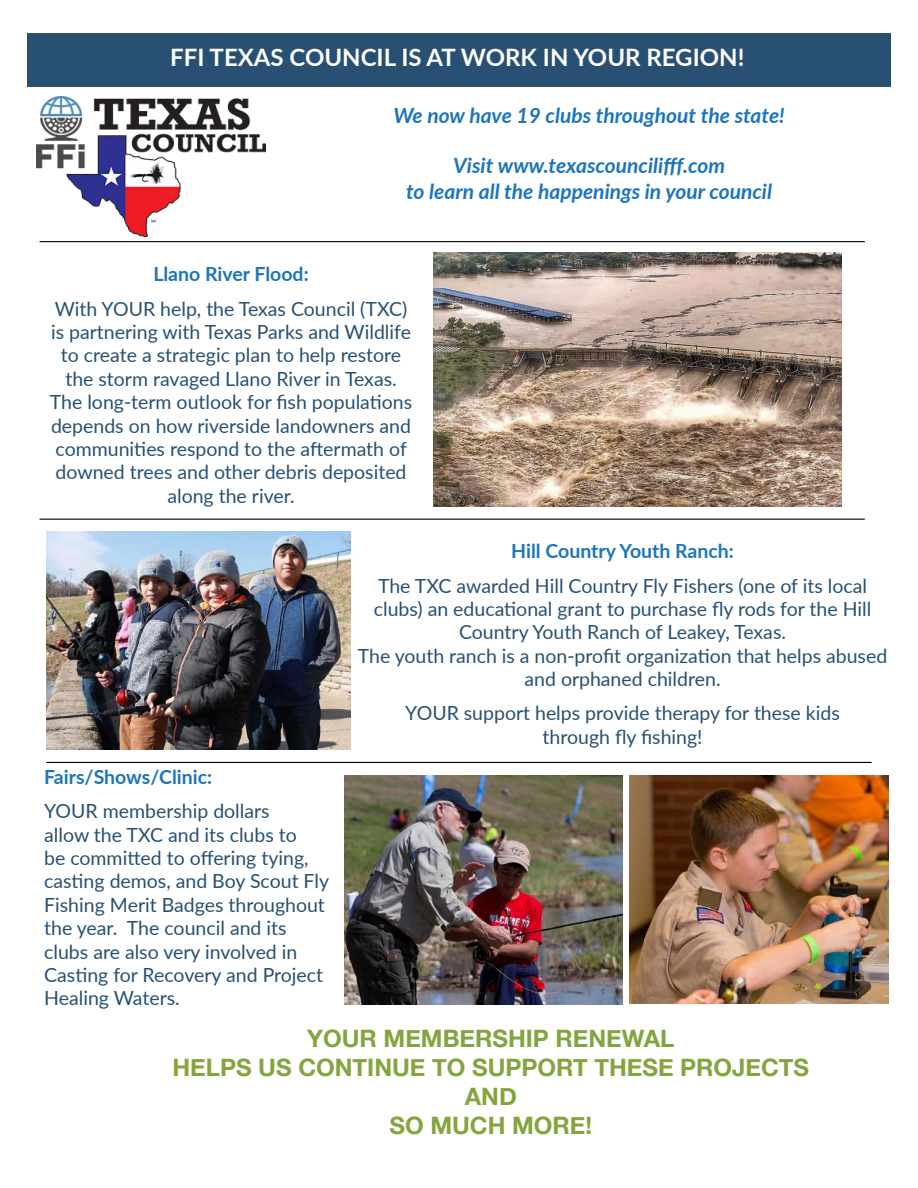
<style>
.page{position:relative;width:918px;height:1188px;background:#fff}
.page>*{position:absolute;margin:0;border:0;box-sizing:border-box;transform-origin:0 0}
.t1{font:700 24px/28.8px "Helvetica Neue";color:#84a53e;text-align:center}
.t2{font:700 24px "Lato";color:#fff}
.t3{font:italic 700 21px/25.2px "Lato";color:#1c75bc;text-align:center}
.t4{font:19.5px/23.4px "Lato";color:#275072;text-align:center}
.t5{font:700 19.5px "Lato";color:#1c75bc}
</style>
<div class="page">
<div style="left:27px;top:33px;width:864px;height:53px;background:#275072"></div>
<img style="left:46px;top:532px;width:305px;height:218px">
<img style="left:434px;top:253px;width:407px;height:253px">
<hr style="left:40px;top:519px;width:825px;height:1px;background:#000">
<img style="left:344px;top:775px;width:279px;height:230px">
<hr style="left:46px;top:762px;width:826px;height:1px;background:#000">
<hr style="left:40px;top:241px;width:825px;height:1px;background:#000">
<img style="left:36px;top:96px;width:229px;height:141px">
<img style="left:630px;top:775px;width:259px;height:228px">
<p class="t2" style="left:170px;top:39px;width:576px">FFI TEXAS COUNCIL IS AT WORK IN YOUR REGION!</p>
<p class="t3" style="left:393px;top:102px;width:393px">We now have 19 clubs throughout the state!</p>
<p class="t3" style="left:406px;top:152px;width:367px">Visit www.texascouncilifff.com<br>to learn all the happenings in your council</p>
<p class="t5" style="left:153px;top:260px;width:157px">Llano River Flood:</p>
<p class="t4" style="left:50px;top:296px;width:364px">With YOUR help, the Texas Council (TXC) is partnering with Texas Parks and Wildlife to create a strategic plan to help restore the storm ravaged Llano River in Texas.<br>The long-term outlook for fish populations depends on how riverside landowners and communities respond to the aftermath of downed trees and other debris deposited along the river.</p>
<p class="t5" style="left:44px;top:762px;width:170px">Fairs/Shows/Clinic:</p>
<p class="t4" style="left:44px;top:798px;width:286px;text-align:left">YOUR membership dollars<br>allow the TXC and its clubs to<br>be committed to offering tying, casting demos, and Boy Scout Fly<br>Fishing Merit Badges throughout the year. The council and its clubs are also very involved in<br>Casting for Recovery and Project<br>Healing Waters.</p>
<p class="t5" style="left:511px;top:537px;width:224px">Hill Country Youth Ranch:</p>
<p class="t4" style="left:358px;top:573px;width:531px">The TXC awarded Hill Country Fly Fishers (one of its local clubs) an educational grant to purchase fly rods for the Hill Country Youth Ranch of Leakey, Texas.<br>The youth ranch is a non-profit organization that helps abused and orphaned children.</p>
<p class="t4" style="left:405px;top:701px;width:436px">YOUR support helps provide therapy for these kids through fly fishing!</p>
<p class="t1" style="left:173px;top:1024px;width:638px">YOUR MEMBERSHIP RENEWAL<br>HELPS US CONTINUE TO SUPPORT THESE PROJECTS<br>AND<br>SO MUCH MORE!</p>
</div>
